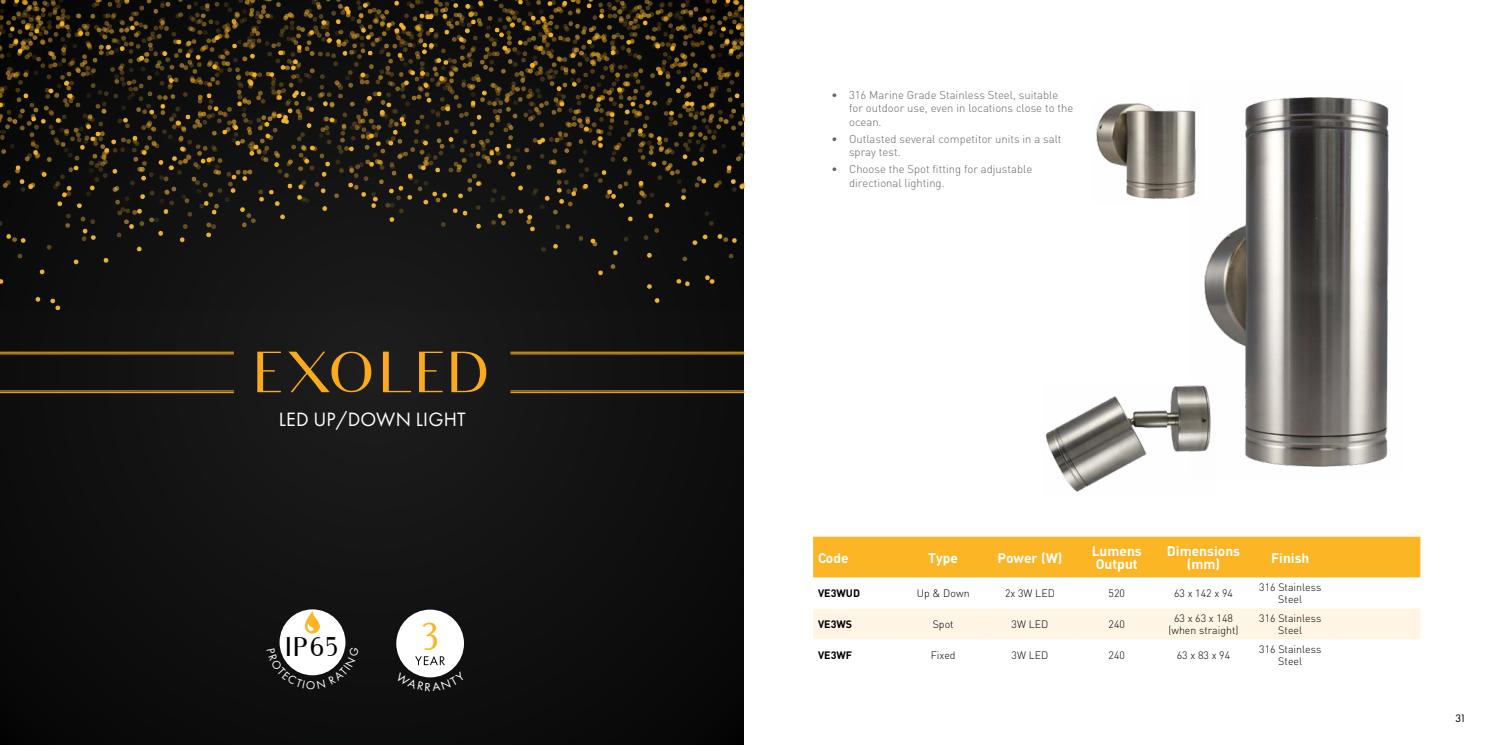
<style>
.page{position:relative;width:1489px;height:745px;background:#fff}
.page>*{position:absolute;margin:0;border:0;box-sizing:border-box;transform-origin:0 0}
.t1{font:56.25px "Audrey";color:#fbaa1e}
.t2{font:38px "Audrey";color:#fcb526}
.t3{font:26.25px "Audrey";color:#000}
.t4{font:20px "Futura PT";letter-spacing:.01em;color:#fff}
.t5{font:700 13.75px/13.8px "DIN";color:#fff}
.t6{font:300 11.25px/13.5px "DIN";color:#636466}
.t7{font:11.25px "Futura PT";color:#000}
.t8{font:300 10.62px/12.5px "DIN";color:#000;text-align:center}
.t9{font:700 10.62px "DIN";color:#000}
</style>
<div class="page">
<div style="left:0;top:0;width:755px;height:744px;background:#101111"></div>
<div style="left:744px;top:0;width:36px;height:744px;background:#fff"></div>
<img style="left:1204px;top:97px;width:185px;height:370px">
<hr style="left:0;top:351px;width:234px;height:1px;background:#fcb525">
<hr style="left:0;top:353px;width:234px;height:1px;background:#fcb525">
<hr style="left:0;top:390px;width:234px;height:1px;background:#fcb525">
<hr style="left:0;top:392px;width:234px;height:1px;background:#fcb525">
<hr style="left:510px;top:351px;width:234px;height:1px;background:#fcb525">
<hr style="left:510px;top:353px;width:234px;height:1px;background:#fcb525">
<hr style="left:510px;top:390px;width:234px;height:1px;background:#fcb525">
<hr style="left:510px;top:392px;width:234px;height:1px;background:#fcb525">
<div style="left:813px;top:536px;width:607px;height:41px;background:#fcb525"></div>
<div style="left:813px;top:608px;width:607px;height:31px;background:#fff5e5"></div>
<div style="left:396px;top:609px;width:68px;height:68px;background:#fff;border-radius:50%"></div>
<svg style="left:415px;top:656px;width:30px;height:8px"></svg>
<div style="left:279px;top:609px;width:66px;height:65px;background:#fff;border-radius:50%"></div>
<svg style="left:300px;top:611px;width:20px;height:23px"></svg>
<img style="left:1045px;top:382px;width:171px;height:110px">
<img style="left:1096px;top:103px;width:100px;height:96px">
<img style="left:0;top:0;width:744px;height:309px">
<svg style="left:409px;top:670px;width:42px;height:8px"></svg>
<svg style="left:280px;top:647px;width:65px;height:29px"></svg>
<h1 class="t1" style="left:252px;top:342px;width:241px">EXOLED</h1>
<h3 class="t4" style="left:279px;top:407px;width:188px">LED UP/DOWN LIGHT</h3>
<h3 class="t3" style="left:284px;top:633px;width:58px">IP65</h3>
<h2 class="t2" style="left:417px;top:615px;width:27px">3</h2>
<p class="t6" style="left:849px;top:88px;width:226px;text-indent:-18px">• 316 Marine Grade Stainless Steel, suitable for outdoor use, even in locations close to the ocean.</p>
<p class="t6" style="left:849px;top:132px;width:214px;text-indent:-18px">• Outlasted several competitor units in a salt spray test.</p>
<p class="t6" style="left:849px;top:162px;width:185px;text-indent:-18px">• Choose the Spot fitting for adjustable directional lighting.</p>
<p class="t5" style="left:818px;top:549px;width:32px">Code</p>
<p class="t5" style="left:928px;top:549px;width:31px">Type</p>
<p class="t5" style="left:997px;top:549px;width:66px">Power (W)</p>
<p class="t5" style="left:1091px;top:543px;width:52px">Lumens<br>Output</p>
<p class="t5" style="left:1166px;top:543px;width:75px;text-align:center">Dimensions (mm)</p>
<p class="t5" style="left:1270px;top:549px;width:40px">Finish</p>
<p class="t9" style="left:818px;top:586px;width:43px">VE3WUD</p>
<p class="t8" style="left:916px;top:586px;width:54px">Up &amp; Down</p>
<p class="t8" style="left:1005px;top:586px;width:51px">2x 3W LED</p>
<p class="t8" style="left:1108px;top:586px;width:18px">520</p>
<p class="t8" style="left:1173px;top:586px;width:60px">63 x 142 x 94</p>
<p class="t8" style="left:1259px;top:580px;width:63px">316 Stainless<br>Steel</p>
<p class="t9" style="left:818px;top:617px;width:36px">VE3WS</p>
<p class="t8" style="left:932px;top:617px;width:23px">Spot</p>
<p class="t8" style="left:1011px;top:617px;width:38px">3W LED</p>
<p class="t8" style="left:1108px;top:617px;width:18px">240</p>
<p class="t8" style="left:1168px;top:611px;width:72px">63 x 63 x 148 (when straight)</p>
<p class="t8" style="left:1259px;top:611px;width:63px">316 Stainless<br>Steel</p>
<p class="t9" style="left:818px;top:648px;width:36px">VE3WF</p>
<p class="t8" style="left:930px;top:648px;width:26px">Fixed</p>
<p class="t8" style="left:1011px;top:648px;width:38px">3W LED</p>
<p class="t8" style="left:1108px;top:648px;width:18px">240</p>
<p class="t8" style="left:1176px;top:648px;width:55px">63 x 83 x 94</p>
<p class="t8" style="left:1259px;top:642px;width:63px">316 Stainless<br>Steel</p>
<p class="t7" style="left:1454px;top:711px;width:13px">31</p>
</div>
